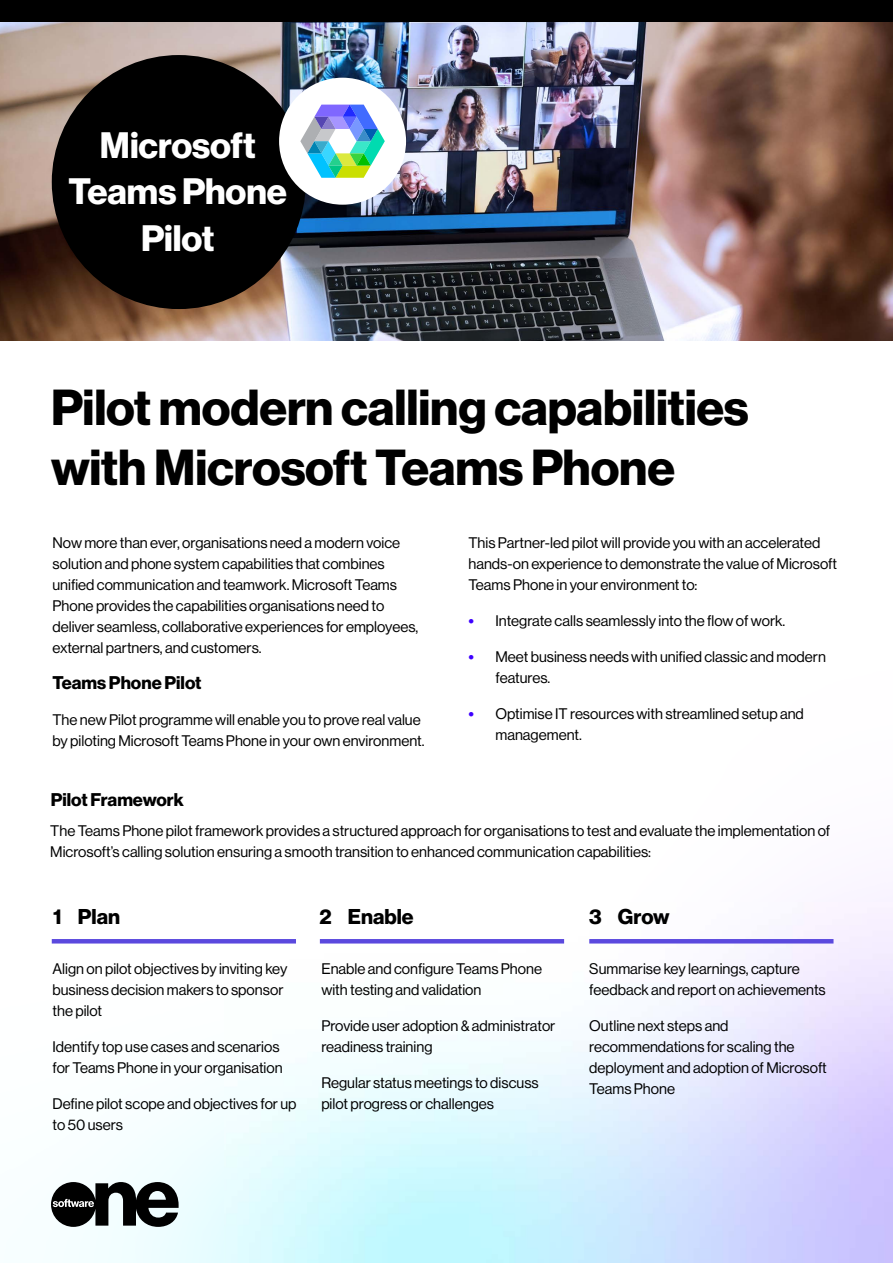
<style>
.page{position:relative;width:893px;height:1263px;background:#fff}
.page>*{position:absolute;margin:0;border:0;box-sizing:border-box;transform-origin:0 0}
.t1{font:700 49.5px/60px "Haas Grot Disp 75";letter-spacing:-.005em;color:#000}
.t2{font:700 36px/46.5px "Haas Grot Disp R 75";letter-spacing:-.005em;color:#fff;text-align:center}
.t3{font:700 21px "Haas Grot Disp 75";color:#000}
.t4{font:700 18px "Haas Grot Disp 75";color:#000}
.t5{font:15px/21px "Haas Grot Disp 55 Roman";color:#000}
.s1{font-family:"Haas Grot Disp 75";font-weight:700;color:#3e00ff}
</style>
<div class="page">
<img style="left:0;top:340px;width:227px;height:923px">
<svg style="left:48px;top:589px;width:24px;height:17px"></svg>
<img style="left:0;top:21px;width:893px;height:319px">
<div style="left:0;top:0;width:893px;height:21px;background:#000"></div>
<div style="left:52px;top:55px;width:254px;height:254px;background:#000;border-radius:50%"></div>
<div style="left:279px;top:78px;width:127px;height:127px;background:#fff;border-radius:50%"></div>
<svg style="left:300px;top:105px;width:85px;height:73px"></svg>
<svg style="left:51px;top:1182px;width:128px;height:45px"></svg>
<hr style="left:52px;top:939px;width:244px;height:4px;background:#5b49de">
<hr style="left:320px;top:939px;width:244px;height:4px;background:#5b49de">
<hr style="left:589px;top:939px;width:244px;height:4px;background:#5b49de">
<h2 class="t2" style="left:68px;top:123px;width:220px">Microsoft<br>Teams Phone<br>Pilot</h2>
<h1 class="t1" style="left:51px;top:378px;width:699px">Pilot modern calling capabilities with Microsoft Teams Phone</h1>
<p class="t5" style="left:52px;top:532px;width:367px">Now more than ever, organisations need a modern voice solution and phone system capabilities that combines unified communication and teamwork. Microsoft Teams Phone provides the capabilities organisations need to deliver seamless, collaborative experiences for employees, external partners, and customers.</p>
<p class="t4" style="left:52px;top:672px;width:151px">Teams Phone Pilot</p>
<p class="t5" style="left:52px;top:709px;width:374px">The new Pilot programme will enable you to prove real value by piloting Microsoft Teams Phone in your own environment.</p>
<p class="t4" style="left:51px;top:789px;width:135px">Pilot Framework</p>
<p class="t5" style="left:468px;top:532px;width:370px">This Partner-led pilot will provide you with an accelerated hands-on experience to demonstrate the value of Microsoft<br>Teams Phone in your environment to:</p>
<p class="t5" style="left:468px;top:610px;width:318px"><span class="s1">•</span> Integrate calls seamlessly into the flow of work.</p>
<p class="t5" style="left:495px;top:646px;width:332px;text-indent:-27px"><span class="s1">•</span> Meet business needs with unified classic and modern features.</p>
<p class="t5" style="left:495px;top:703px;width:310px;text-indent:-27px"><span class="s1">•</span> Optimise IT resources with streamlined setup and management.</p>
<p class="t5" style="left:50px;top:820px;width:781px">The Teams Phone pilot framework provides a structured approach for organisations to test and evaluate the implementation of<br>Microsoft’s calling solution ensuring a smooth transition to enhanced communication capabilities:</p>
<h3 class="t3" style="left:53px;top:904px;width:68px">1 Plan</h3>
<h3 class="t3" style="left:319px;top:904px;width:96px">2 Enable</h3>
<h3 class="t3" style="left:589px;top:904px;width:82px">3 Grow</h3>
<p class="t5" style="left:53px;top:958px;width:236px">Align on pilot objectives by inviting key business decision makers to sponsor the pilot</p>
<p class="t5" style="left:53px;top:1036px;width:232px">Identify top use cases and scenarios for Teams Phone in your organisation</p>
<p class="t5" style="left:53px;top:1093px;width:246px">Define pilot scope and objectives for up to 50 users</p>
<p class="t5" style="left:321px;top:958px;width:222px">Enable and configure Teams Phone with testing and validation</p>
<p class="t5" style="left:321px;top:1015px;width:236px">Provide user adoption &amp; administrator readiness training</p>
<p class="t5" style="left:321px;top:1072px;width:219px">Regular status meetings to discuss pilot progress or challenges</p>
<p class="t5" style="left:589px;top:958px;width:238px">Summarise key learnings, capture feedback and report on achievements</p>
<p class="t5" style="left:589px;top:1015px;width:239px">Outline next steps and recommendations for scaling the deployment and adoption of Microsoft<br>Teams Phone</p>
</div>
